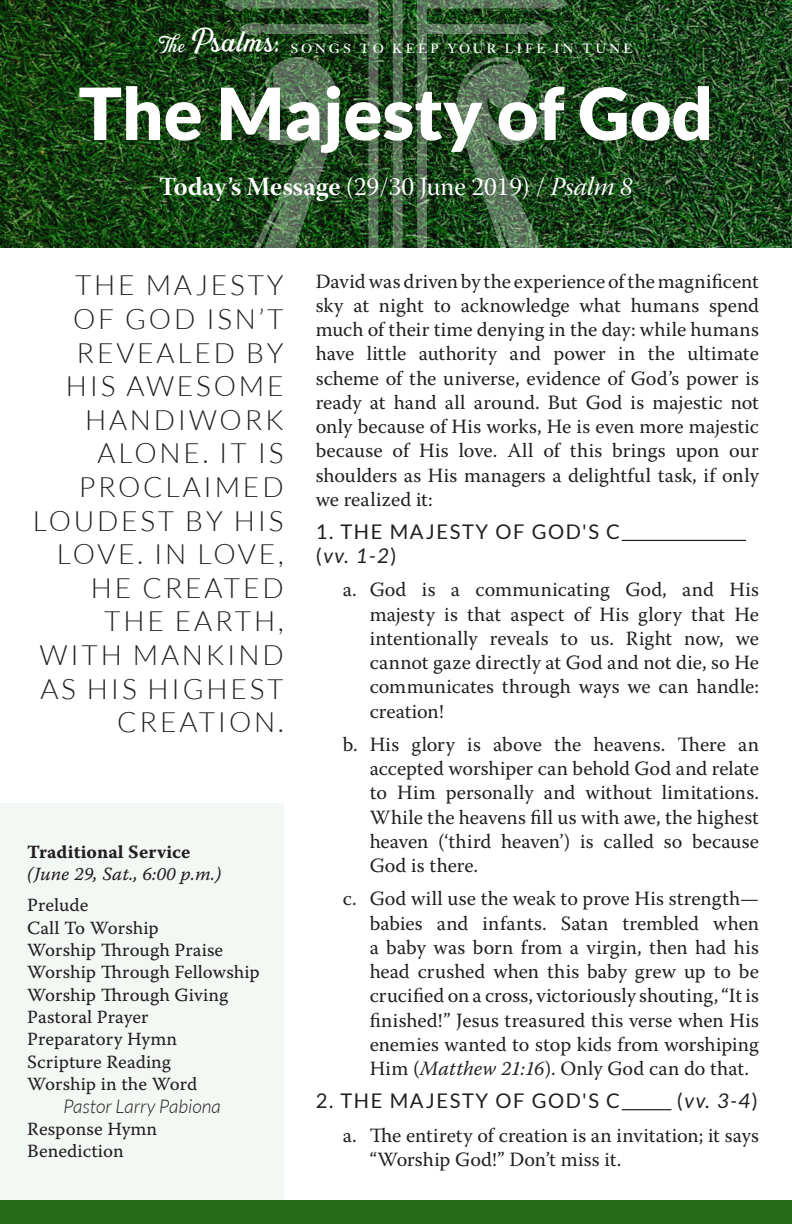
<style>
.page{position:relative;width:792px;height:1224px;background:#fff}
.page>*{position:absolute;margin:0;border:0;box-sizing:border-box;transform-origin:0 0}
.t1{font:900 72px "Lato";color:#fff}
.t2{font:34px "Greatly Clean";letter-spacing:.005em;color:#fff}
.t3{font:300 28px/33.6px "Lato";letter-spacing:.1em;color:#231f20;text-align:right}
.t4{font:26px "Warnock Pro Subh";color:#fff}
.t5{font:20.2px/24.2px "Warnock Pro";letter-spacing:.005em;color:#231f20;text-align:justify}
.t6{font:20.2px/24.2px "Lato";letter-spacing:.08em;color:#231f20}
.t7{font:italic 20.2px "Lato";color:#231f20}
.t8{font:italic 300 19px "Lato";color:#231f20}
.t9{font:18.6px "Warnock Pro Capt";color:#231f20}
.t10{font:18.6px/22.4px "Warnock Pro It Capt";color:#231f20}
.t11{font:14px "Janson URWSC";letter-spacing:.23em;color:#fff}
.s1{font-size:22px}
.s2{font-family:"Warnock Pro Bold Subh"}
.s3{font-family:"Warnock Pro It Subh"}
.s4{font-style:italic}
.s5{font-style:normal}
.s6{font-family:"Warnock Pro Bold Capt"}
</style>
<div class="page">
<img style="left:0;top:0;width:792px;height:247px">
<img style="left:225px;top:0;width:342px;height:247px">
<div style="left:0;top:1201px;width:792px;height:23px;background:#266b17"></div>
<hr style="left:622px;top:540px;width:124px;height:1px;background:#231f20">
<hr style="left:622px;top:1109px;width:49px;height:1px;background:#231f20">
<div style="left:0;top:804px;width:284px;height:420px;background:#f4f8f4"></div>
<p class="t2" style="left:159px;top:22px;width:122px"><span class="s1">The</span> Psalms:</p>
<p class="t11" style="left:290px;top:41px;width:344px">SONGS TO KEEP YOUR LIFE IN TUNE</p>
<p class="t1" style="left:79px;top:71px;width:636px">The Majesty of God</p>
<p class="t4" style="left:159px;top:172px;width:475px"><span class="s2">Today’s Message</span> (29/30 June 2019) / <span class="s3">Psalm 8</span></p>
<p class="t3" style="left:33px;top:269px;width:252px">THE MAJESTY<br>OF GOD ISN’T<br>REVEALED BY<br>HIS AWESOME<br>HANDIWORK<br>ALONE. IT IS<br>PROCLAIMED<br>LOUDEST BY HIS<br>LOVE. IN LOVE,<br>HE CREATED<br>THE EARTH,<br>WITH MANKIND<br>AS HIS HIGHEST<br>CREATION.</p>
<p class="t5" style="left:316px;top:269px;width:445px">David was driven by the experience of the magnificent sky at night to acknowledge what humans spend much of their time denying in the day: while humans have little authority and power in the ultimate scheme of the universe, evidence of God’s power is ready at hand all around. But God is majestic not only because of His works, He is even more majestic because of His love. All of this brings upon our shoulders as His managers a delightful task, if only we realized it:</p>
<p class="t6" style="left:316px;top:519px;width:306px">1. THE MAJESTY OF GOD'S C (<span class="s4">vv. 1-2</span>)</p>
<p class="t5" style="left:370px;top:577px;width:391px;text-indent:-27px">a. God is a communicating God, and His majesty is that aspect of His glory that He intentionally reveals to us. Right now, we cannot gaze directly at God and not die, so He communicates through ways we can handle: creation!</p>
<p class="t5" style="left:370px;top:732px;width:391px;text-indent:-27px">b. His glory is above the heavens. There an accepted worshiper can behold God and relate to Him personally and without limitations.<br>While the heavens fill us with awe, the highest heaven (‘third heaven’) is called so because God is there.</p>
<p class="t5" style="left:370px;top:886px;width:391px;text-indent:-27px">c. God will use the weak to prove His strength— babies and infants. Satan trembled when a baby was born from a virgin, then had his head crushed when this baby grew up to be crucified on a cross, victoriously shouting, “It is finished!” Jesus treasured this verse when His enemies wanted to stop kids from worshiping Him (<span class="s4">Matthew 21:16</span>). Only God can do that.</p>
<p class="t6" style="left:316px;top:1089px;width:306px">2. THE MAJESTY OF GOD'S C</p>
<p class="t7" style="left:677px;top:1090px;width:82px"><span class="s5">(</span>vv. 3-4<span class="s5">)</span></p>
<p class="t5" style="left:370px;top:1122px;width:391px;text-indent:-27px">a. The entirety of creation is an invitation; it says “Worship God!” Don’t miss it.</p>
<p class="t10" style="left:27px;top:840px;width:196px"><span class="s6">Traditional Service </span>(June 29, Sat., 6:00 p.m.)</p>
<p class="t9" style="left:27px;top:894px;width:63px">Prelude</p>
<p class="t9" style="left:27px;top:916px;width:133px">Call To Worship</p>
<p class="t9" style="left:27px;top:939px;width:198px">Worship Through Praise</p>
<p class="t9" style="left:27px;top:961px;width:234px">Worship Through Fellowship</p>
<p class="t9" style="left:27px;top:983px;width:203px">Worship Through Giving</p>
<p class="t9" style="left:27px;top:1006px;width:123px">Pastoral Prayer</p>
<p class="t9" style="left:27px;top:1028px;width:151px">Preparatory Hymn</p>
<p class="t9" style="left:27px;top:1050px;width:145px">Scripture Reading</p>
<p class="t9" style="left:27px;top:1073px;width:172px">Worship in the Word</p>
<p class="t8" style="left:63px;top:1096px;width:159px">Pastor Larry Pabiona</p>
<p class="t9" style="left:27px;top:1118px;width:132px">Response Hymn</p>
<p class="t9" style="left:27px;top:1140px;width:98px">Benediction</p>
</div>
